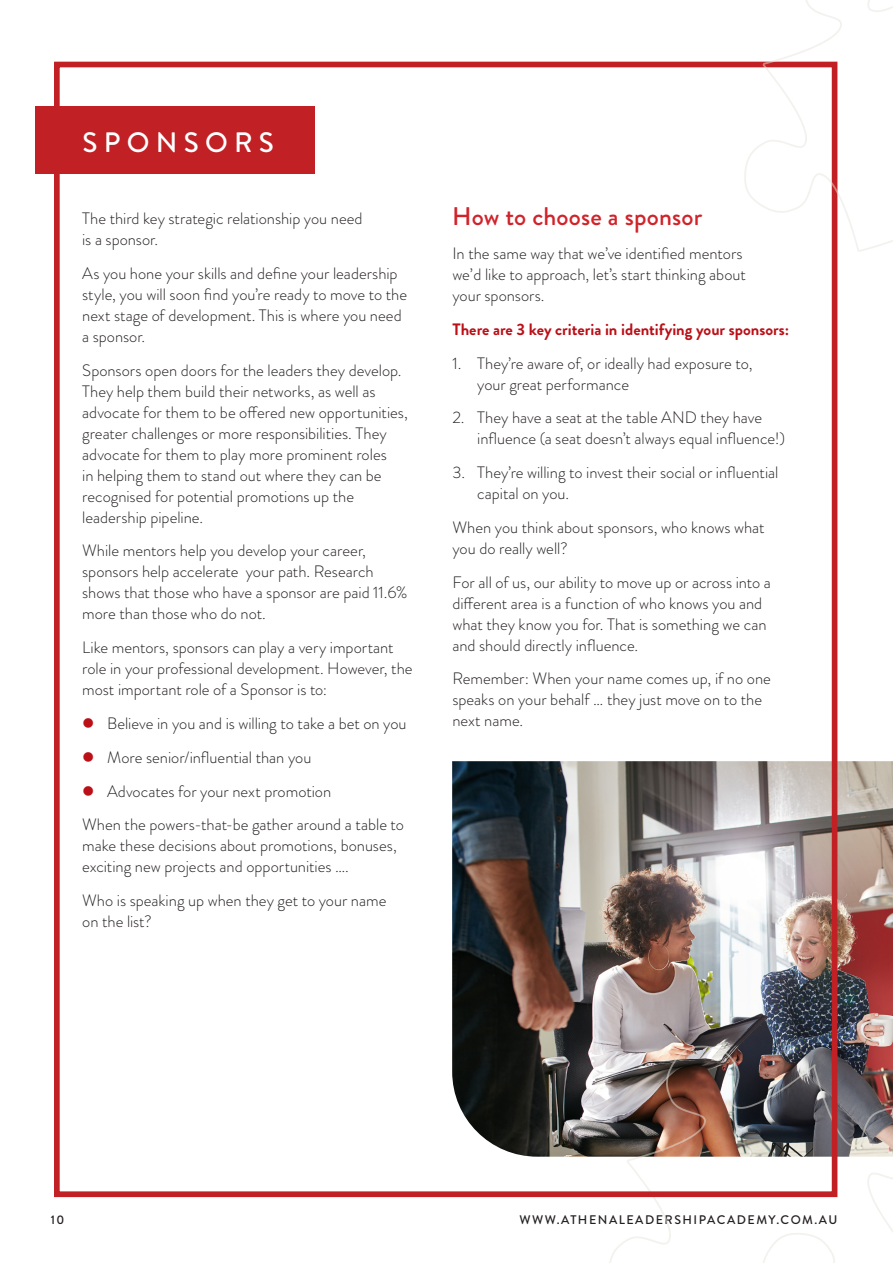
<style>
.page{position:relative;width:893px;height:1263px;background:#fff}
.page>*{position:absolute;margin:0;border:0;box-sizing:border-box;transform-origin:0 0}
.t1{font:500 28.05px "Brandon Grotesque";letter-spacing:.22em;color:#fff}
.t2{font:500 25.5px "Brandon Grotesque";letter-spacing:.005em;color:#d1232a}
.t3{font:300 16.5px/21px "Brandon Grotesque";color:#231f20}
.t4{font:700 16.5px "Brandon Grotesque";color:#bb1018}
.t5{font:500 12.45px "Brandon Grotesque";letter-spacing:.12em;color:#231f20}
.s1{color:#bb1018}
</style>
<div class="page">
<img style="left:452px;top:761px;width:441px;height:396px">
<img style="left:608px;top:1045px;width:285px;height:218px">
<div style="left:54px;top:62px;width:783px;height:1135px;border:6px solid #c12025"></div>
<div style="left:35px;top:107px;width:280px;height:67px;background:#c12025"></div>
<svg style="left:744px;top:0;width:149px;height:252px"></svg>
<p class="t1" style="left:82px;top:123px;width:193px">SPONSORS</p>
<p class="t3" style="left:82px;top:208px;width:282px">The third key strategic relationship you need is a sponsor.</p>
<p class="t3" style="left:82px;top:263px;width:326px">As you hone your skills and define your leadership style, you will soon find you’re ready to move to the next stage of development. This is where you need a sponsor.</p>
<p class="t3" style="left:82px;top:360px;width:327px">Sponsors open doors for the leaders they develop.<br>They help them build their networks, as well as advocate for them to be offered new opportunities, greater challenges or more responsibilities. They advocate for them to play more prominent roles<br>in helping them to stand out where they can be recognised for potential promotions up the leadership pipeline.</p>
<p class="t3" style="left:82px;top:540px;width:327px">While mentors help you develop your career, sponsors help accelerate your path. Research shows that those who have a sponsor are paid 11.6% more than those who do not.</p>
<p class="t3" style="left:82px;top:637px;width:332px">Like mentors, sponsors can play a very important role in your professional development. However, the most important role of a Sponsor is to:</p>
<p class="t3" style="left:82px;top:713px;width:326px"><span class="s1">●</span> Believe in you and is willing to take a bet on you</p>
<p class="t3" style="left:82px;top:747px;width:231px"><span class="s1">●</span> More senior/influential than you</p>
<p class="t3" style="left:82px;top:780px;width:251px"><span class="s1">●</span> Advocates for your next promotion</p>
<p class="t3" style="left:82px;top:814px;width:323px">When the powers-that-be gather around a table to make these decisions about promotions, bonuses, exciting new projects and opportunities ….</p>
<p class="t3" style="left:82px;top:890px;width:306px">Who is speaking up when they get to your name on the list?</p>
<p class="t2" style="left:452px;top:198px;width:252px">How to choose a sponsor</p>
<p class="t3" style="left:452px;top:243px;width:295px">In the same way that we’ve identified mentors we’d like to approach, let’s start thinking about your sponsors.</p>
<p class="t4" style="left:452px;top:317px;width:338px">There are 3 key criteria in identifying your sponsors:</p>
<p class="t3" style="left:477px;top:352px;width:277px;text-indent:-25px">1. They’re aware of, or ideally had exposure to, your great performance</p>
<p class="t3" style="left:477px;top:407px;width:309px;text-indent:-25px">2. They have a seat at the table AND they have influence (a seat doesn’t always equal influence!)</p>
<p class="t3" style="left:477px;top:462px;width:303px;text-indent:-25px">3. They’re willing to invest their social or influential capital on you.</p>
<p class="t3" style="left:452px;top:517px;width:314px">When you think about sponsors, who knows what you do really well?</p>
<p class="t3" style="left:452px;top:571px;width:320px">For all of us, our ability to move up or across into a different area is a function of who knows you and what they know you for. That is something we can and should directly influence.</p>
<p class="t3" style="left:452px;top:668px;width:320px">Remember: When your name comes up, if no one speaks on your behalf … they just move on to the next name.</p>
<p class="t5" style="left:51px;top:1210px;width:15px">10</p>
<p class="t5" style="left:519px;top:1210px;width:319px">WWW.ATHENALEADERSHIPACADEMY.COM.AU</p>
</div>
